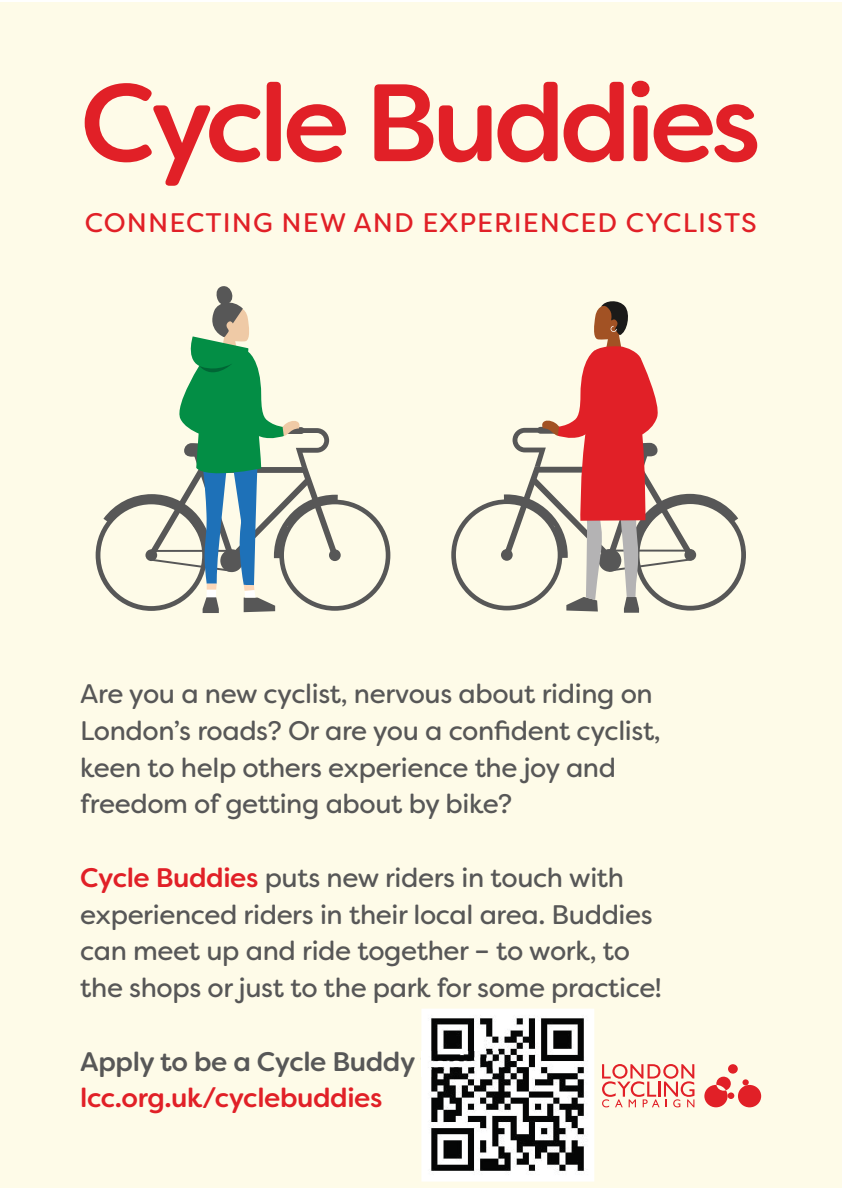
<style>
.page{position:relative;width:842px;height:1190px;background:#fff}
.page>*{position:absolute;margin:0;border:0;box-sizing:border-box;transform-origin:0 0}
.t1{font:500 109.8px "Filson Soft";letter-spacing:-.05em;color:#e12027}
.t2{font:26.8px/36.8px "Filson Soft";letter-spacing:-.015em;color:#575757}
.t3{font:500 26.8px/36.8px "Filson Soft";letter-spacing:-.015em;color:#e12027}
.t4{font:26.8px "Filson Soft";letter-spacing:.04em;color:#e12027}
.s1{font-weight:500;color:#e12027}
.s2{color:#575757}
.s3{color:#fff}
.s4{color:#060707}
.s5{color:#fdfeff}
.s6{color:#070909}
.s7{color:#040505}
.s8{color:#090a0a}
</style>
<div class="page">
<div style="left:0;top:2px;width:841px;height:1186px;background:#fefbe8"></div>
<svg style="left:96px;top:286px;width:294px;height:327px"></svg>
<svg style="left:451px;top:301px;width:295px;height:312px"></svg>
<div style="left:738px;top:1085px;width:23px;height:22px;background:#e12027;border-radius:50%"></div>
<div style="left:728px;top:1092px;width:6px;height:7px;background:#e12027;border-radius:50%"></div>
<div style="left:728px;top:1064px;width:10px;height:10px;background:#e12027;border-radius:50%"></div>
<div style="left:742px;top:1079px;width:7px;height:6px;background:#e12027;border-radius:50%"></div>
<svg style="left:704px;top:1076px;width:27px;height:31px"></svg>
<svg style="left:602px;top:1064px;width:92px;height:43px"></svg>
<img style="left:421px;top:1009px;width:173px;height:173px">
<img style="left:421px;top:1051px;width:83px;height:26px">
<h1 class="t1" style="left:80px;top:80px;width:682px">Cycle Buddies</h1>
<p class="t4" style="left:85px;top:212px;width:674px">CONNECTING NEW AND EXPERIENCED CYCLISTS</p>
<p class="t2" style="left:80px;top:678px;width:582px">Are you a new cyclist, nervous about riding on London’s roads? Or are you a confident cyclist, keen to help others experience the joy and freedom of getting about by bike?</p>
<p class="t2" style="left:80px;top:862px;width:583px"><span class="s1">Cycle Buddies</span> puts new riders in touch with experienced riders in their local area. Buddies can meet up and ride together – to work, to the shops or just to the park for some practice!</p>
<p class="t3" style="left:80px;top:1045px;width:427px"><span class="s2">Apply to be a Cycle Buddy</span> <span class="s3">t</span><span class="s4">o</span><span class="s5">d</span><span class="s6">a</span><span class="s7">y</span><span class="s8">: </span>lcc.org.uk/cyclebuddies</p>
</div>
